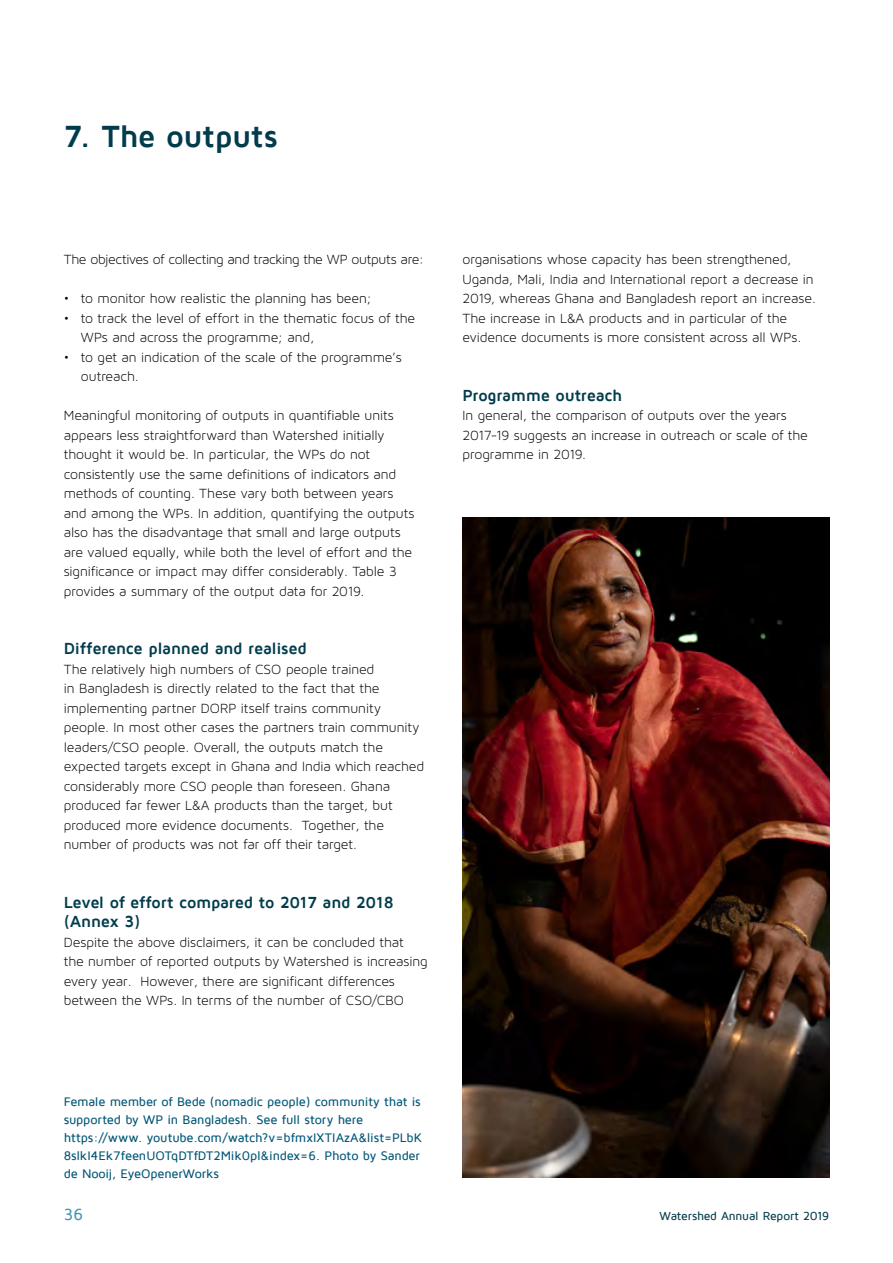
<style>
.page{position:relative;width:893px;height:1263px;background:#fff}
.page>*{position:absolute;margin:0;border:0;box-sizing:border-box;transform-origin:0 0}
.titels{font:700 31.5px "Maven Pro";letter-spacing:-.015em;color:#003c4b}
.tussenkoppie{font:700 16.5px/19.5px "Maven Pro";letter-spacing:-.015em;color:#003c4b}
.t1{font:500 16.5px "Maven Pro";color:#4196b5}
.body{font:14.25px/19.5px "Maven Pro Light 300";letter-spacing:-.005em;color:#000}
.opsomming{font:14.25px/19.5px "Maven Pro Light 300";letter-spacing:-.005em;color:#000}
.body-2{font:14.25px "Maven Pro Light 300";letter-spacing:-.025em;color:#000}
.fotobijschrift{font:500 12.75px/18px "Maven Pro";letter-spacing:-.015em;color:#005677}
.t2{font:500 12px "Maven Pro";letter-spacing:-.015em;color:#003c4b}
</style>
<div class="page">
<img style="left:462px;top:518px;width:367px;height:660px">
<h1 class="titels" style="left:64px;top:120px;width:216px">7. The outputs</h1>
<p class="body-2" style="left:64px;top:252px;width:361px">The objectives of collecting and tracking the WP outputs are:</p>
<p class="opsomming" style="left:64px;top:289px;width:309px">• to monitor how realistic the planning has been;</p>
<p class="opsomming" style="left:81px;top:308px;width:336px;text-indent:-17px">• to track the level of effort in the thematic focus of the<br>WPs and across the programme; and,</p>
<p class="opsomming" style="left:81px;top:347px;width:322px;text-indent:-17px">• to get an indication of the scale of the programme’s outreach.</p>
<p class="body" style="left:64px;top:406px;width:352px">Meaningful monitoring of outputs in quantifiable units appears less straightforward than Watershed initially thought it would be. In particular, the WPs do not consistently use the same definitions of indicators and methods of counting. These vary both between years and among the WPs. In addition, quantifying the outputs also has the disadvantage that small and large outputs are valued equally, while both the level of effort and the significance or impact may differ considerably. Table 3 provides a summary of the output data for 2019.</p>
<p class="tussenkoppie" style="left:64px;top:639px;width:245px">Difference planned and realised</p>
<p class="body" style="left:64px;top:659px;width:362px">The relatively high numbers of CSO people trained<br>in Bangladesh is directly related to the fact that the implementing partner DORP itself trains community people. In most other cases the partners train community leaders/CSO people. Overall, the outputs match the expected targets except in Ghana and India which reached considerably more CSO people than foreseen. Ghana produced far fewer L&amp;A products than the target, but produced more evidence documents. Together, the number of products was not far off their target.</p>
<p class="tussenkoppie" style="left:64px;top:892px;width:331px">Level of effort compared to 2017 and 2018 (Annex 3)</p>
<p class="body" style="left:64px;top:932px;width:365px">Despite the above disclaimers, it can be concluded that<br>the number of reported outputs by Watershed is increasing every year. However, there are significant differences between the WPs. In terms of the number of CSO/CBO</p>
<p class="fotobijschrift" style="left:64px;top:1093px;width:360px">Female member of Bede (nomadic people) community that is supported by WP in Bangladesh. See full story here https://www. youtube.com/watch?v=bfmxIXTIAzA&amp;list=PLbK 8slkI4Ek7feenUOTqDTfDT2Mik0pl&amp;index=6. Photo by Sander de Nooij, EyeOpenerWorks</p>
<p class="body" style="left:462px;top:249px;width:355px">organisations whose capacity has been strengthened, Uganda, Mali, India and International report a decrease in 2019, whereas Ghana and Bangladesh report an increase.<br>The increase in L&amp;A products and in particular of the evidence documents is more consistent across all WPs.</p>
<p class="tussenkoppie" style="left:462px;top:385px;width:161px">Programme outreach</p>
<p class="body" style="left:462px;top:406px;width:347px">In general, the comparison of outputs over the years<br>2017-19 suggests an increase in outreach or scale of the programme in 2019.</p>
<p class="t1" style="left:64px;top:1205px;width:21px">36</p>
<p class="t2" style="left:660px;top:1209px;width:171px">Watershed Annual Report 2019</p>
</div>
